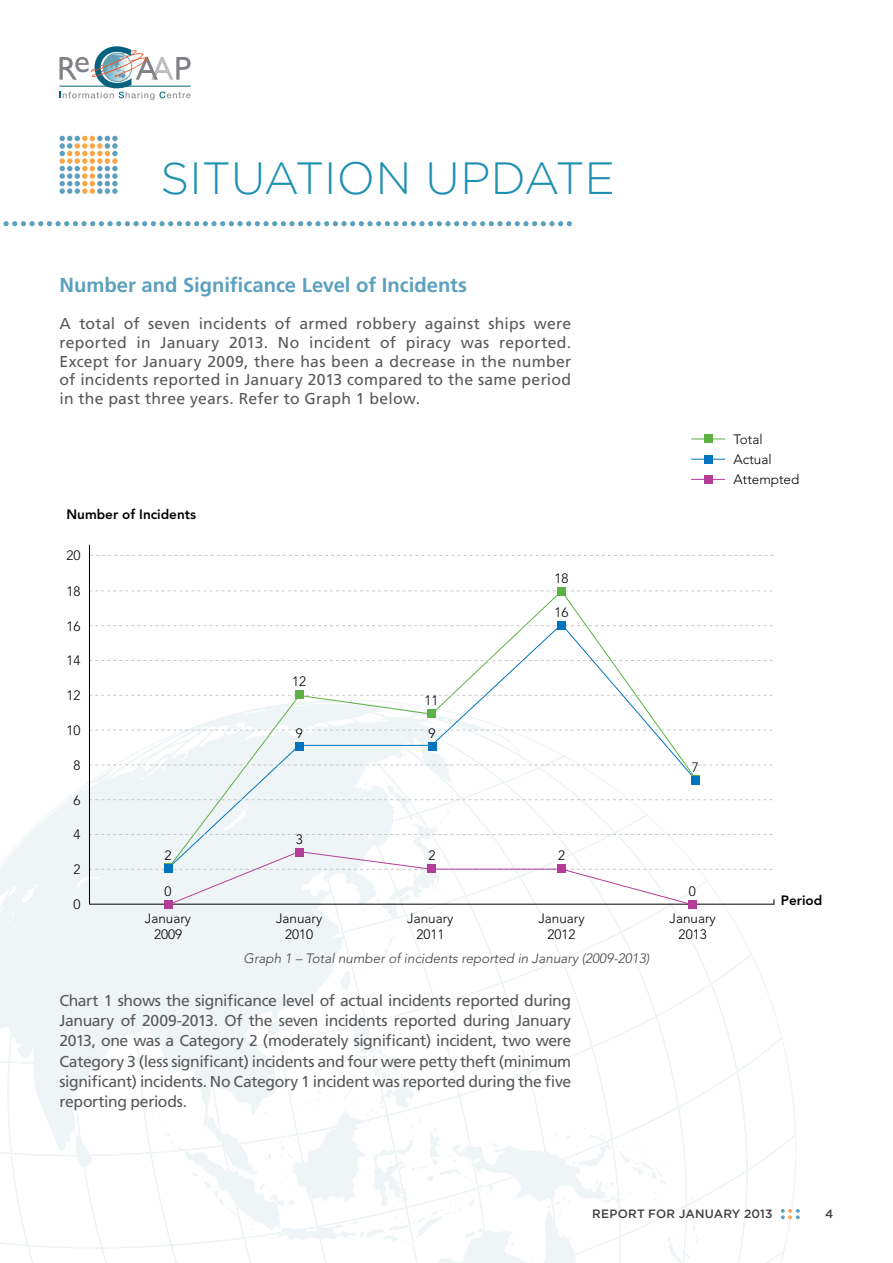
<style>
.page{position:relative;width:893px;height:1263px;background:#fff}
.page>*{position:absolute;margin:0;border:0;box-sizing:border-box;transform-origin:0 0}
.t1{font:300 45px "Gotham";color:#1e90b3}
.t2{font:700 20.25px "Frutiger";letter-spacing:-.005em;color:#5ca0bf}
.t3{font:15.75px/20.2px "Frutiger";letter-spacing:.005em;color:#58595b;text-align:justify}
.t4{font:300 13.5px/16.2px "Avenir LT Std";color:#000;text-align:center}
.t5{font:italic 300 13.5px "Avenir LT Std";color:#414042}
.t6{font:800 13.5px "Avenir LT Std";color:#000}
.t7{font:500 12px "Gotham";letter-spacing:.015em;color:#414042}
</style>
<div class="page">
<svg style="left:0;top:729px;width:796px;height:534px"></svg>
<svg style="left:781px;top:1209px;width:19px;height:10px"></svg>
<svg style="left:4px;top:221px;width:568px;height:5px"></svg>
<svg style="left:60px;top:46px;width:131px;height:54px"></svg>
<svg style="left:60px;top:136px;width:58px;height:58px"></svg>
<div style="left:704px;top:475px;width:8px;height:9px;background:#b43e97"></div>
<hr style="left:691px;top:479px;width:34px;height:1px;background:#b43e97">
<div style="left:704px;top:455px;width:8px;height:8px;background:#0074bc"></div>
<hr style="left:691px;top:459px;width:34px;height:1px;background:#0074bc">
<div style="left:704px;top:435px;width:8px;height:8px;background:#5db243"></div>
<hr style="left:691px;top:439px;width:34px;height:1px;background:#5db243">
<svg style="left:167px;top:591px;width:531px;height:260px"></svg>
<svg style="left:167px;top:623px;width:529px;height:228px"></svg>
<svg style="left:90px;top:834px;width:682px;height:1px"></svg>
<svg style="left:90px;top:764px;width:682px;height:1px"></svg>
<svg style="left:90px;top:695px;width:682px;height:1px"></svg>
<svg style="left:90px;top:660px;width:682px;height:1px"></svg>
<svg style="left:90px;top:625px;width:682px;height:1px"></svg>
<svg style="left:90px;top:590px;width:682px;height:1px"></svg>
<svg style="left:90px;top:730px;width:682px;height:1px"></svg>
<svg style="left:90px;top:799px;width:682px;height:1px"></svg>
<svg style="left:90px;top:555px;width:684px;height:1px"></svg>
<div style="left:691px;top:775px;width:9px;height:9px;background:#5db243"></div>
<hr style="left:89px;top:545px;width:1px;height:359px;background:#000">
<div style="left:164px;top:900px;width:8px;height:9px;background:#b43e97"></div>
<div style="left:295px;top:848px;width:8px;height:9px;background:#b43e97"></div>
<div style="left:688px;top:900px;width:9px;height:9px;background:#b43e97"></div>
<svg style="left:89px;top:851px;width:686px;height:55px"></svg>
<div style="left:164px;top:864px;width:8px;height:9px;background:#0074bc"></div>
<div style="left:295px;top:742px;width:8px;height:9px;background:#0074bc"></div>
<div style="left:428px;top:742px;width:8px;height:9px;background:#0074bc"></div>
<div style="left:557px;top:621px;width:9px;height:8px;background:#0074bc"></div>
<div style="left:691px;top:776px;width:9px;height:9px;background:#0074bc"></div>
<div style="left:295px;top:690px;width:8px;height:9px;background:#5db243"></div>
<div style="left:427px;top:709px;width:9px;height:9px;background:#5db243"></div>
<div style="left:557px;top:587px;width:9px;height:9px;background:#5db243"></div>
<h1 class="t1" style="left:160px;top:153px;width:57px">SITUATION</h1>
<h1 class="t1" style="left:425px;top:153px;width:129px">UPDATE</h1>
<p class="t2" style="left:60px;top:273px;width:409px">Number and Significance Level of Incidents</p>
<p class="t3" style="left:60px;top:314px;width:513px;line-height:18.8px">A total of seven incidents of armed robbery against ships were reported in January 2013. No incident of piracy was reported.<br>Except for January 2009, there has been a decrease in the number of incidents reported in January 2013 compared to the same period in the past three years. Refer to Graph 1 below.</p>
<p class="t6" style="left:67px;top:506px;width:131px">Number of Incidents</p>
<p class="t4" style="left:67px;top:547px;width:16px">20</p>
<p class="t4" style="left:67px;top:583px;width:16px">18</p>
<p class="t4" style="left:67px;top:618px;width:16px">16</p>
<p class="t4" style="left:67px;top:653px;width:16px">14</p>
<p class="t4" style="left:67px;top:687px;width:16px">12</p>
<p class="t4" style="left:67px;top:722px;width:16px">10</p>
<p class="t4" style="left:74px;top:757px;width:9px">8</p>
<p class="t4" style="left:74px;top:792px;width:9px">6</p>
<p class="t4" style="left:292px;top:673px;width:16px">12</p>
<p class="t4" style="left:425px;top:692px;width:16px">11</p>
<p class="t4" style="left:296px;top:725px;width:9px">9</p>
<p class="t4" style="left:428px;top:725px;width:9px">9</p>
<p class="t4" style="left:554px;top:570px;width:16px">18</p>
<p class="t4" style="left:554px;top:604px;width:16px">16</p>
<p class="t4" style="left:74px;top:827px;width:9px">4</p>
<p class="t4" style="left:74px;top:861px;width:9px">2</p>
<p class="t4" style="left:296px;top:831px;width:9px">3</p>
<p class="t4" style="left:165px;top:847px;width:9px">2</p>
<p class="t4" style="left:428px;top:847px;width:9px">2</p>
<p class="t4" style="left:558px;top:847px;width:9px">2</p>
<p class="t4" style="left:692px;top:759px;width:9px">7</p>
<p class="t4" style="left:74px;top:896px;width:9px">0</p>
<p class="t4" style="left:165px;top:883px;width:9px">0</p>
<p class="t4" style="left:689px;top:883px;width:9px">0</p>
<p class="t4" style="left:145px;top:910px;width:48px">January<br>2009</p>
<p class="t4" style="left:276px;top:910px;width:48px">January<br>2010</p>
<p class="t4" style="left:407px;top:910px;width:48px">January<br>2011</p>
<p class="t4" style="left:538px;top:910px;width:48px">January<br>2012</p>
<p class="t4" style="left:669px;top:910px;width:48px">January<br>2013</p>
<p class="t5" style="left:244px;top:951px;width:407px">Graph 1 – Total number of incidents reported in January (2009-2013)</p>
<p class="t3" style="left:60px;top:990px;width:513px">Chart 1 shows the significance level of actual incidents reported during January of 2009-2013. Of the seven incidents reported during January 2013, one was a Category 2 (moderately significant) incident, two were Category 3 (less significant) incidents and four were petty theft (minimum significant) incidents. No Category 1 incident was reported during the five reporting periods.</p>
<p class="t4" style="left:734px;top:431px;width:31px">Total</p>
<p class="t4" style="left:734px;top:452px;width:39px">Actual</p>
<p class="t4" style="left:734px;top:472px;width:67px">Attempted</p>
<p class="t6" style="left:781px;top:892px;width:43px">Period</p>
<p class="t7" style="left:592px;top:1207px;width:182px">REPORT FOR JANUARY 2013</p>
<p class="t7" style="left:825px;top:1207px;width:10px">4</p>
</div>
